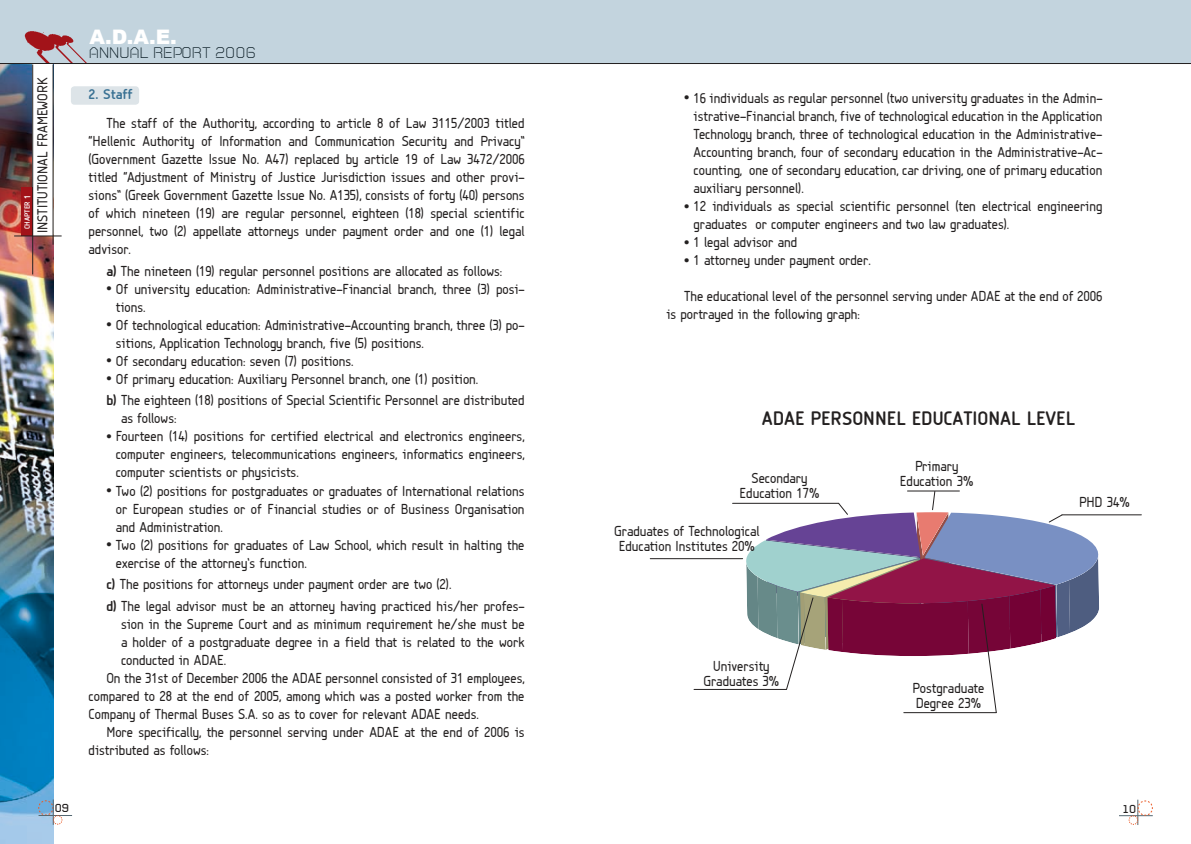
<style>
.page{position:relative;width:1191px;height:844px;background:#fff}
.page>*{position:absolute;margin:0;border:0;box-sizing:border-box;transform-origin:0 0}
.t1{font:700 20.25px "PF Isotext";color:#232020}
.t2{font:900 20px "Arial";color:#fff}
.t3{font:15px/18px "PF Isotext";color:#232020}
.t4{font:15px "PF Innercity Hairline Open";letter-spacing:.05em;color:#091b23}
.t5{font:700 15px "PF Isotext";color:#397193}
.t6{font:500 11.25px "PF Innercity";color:#232020}
.t7{font:700 7.88px "PF Isotext";color:#fff}
.s1{font-size:9.25px}
.s2{font-weight:700}
.s3{font-weight:700;font-size:20px}
</style>
<div class="page">
<div style="left:71px;top:86px;width:68px;height:19px;background:#dde4e8;border-radius:4px"></div>
<img style="left:0;top:64px;width:53px;height:779px">
<div style="left:0;top:0;width:1191px;height:64px;background:#c3d4de"></div>
<img style="left:24px;top:31px;width:63px;height:32px">
<hr style="left:0;top:63px;width:1191px;height:1px;background:#232020">
<svg style="left:38px;top:799px;width:34px;height:25px"></svg>
<hr style="left:1119px;top:815px;width:33px;height:1px;background:#546771">
<svg style="left:1128px;top:799px;width:25px;height:25px"></svg>
<hr style="left:732px;top:503px;width:106px;height:1px;background:#232020">
<hr style="left:650px;top:558px;width:92px;height:1px;background:#232020">
<hr style="left:694px;top:689px;width:92px;height:1px;background:#232020">
<svg style="left:743px;top:490px;width:360px;height:223px"></svg>
<hr style="left:1062px;top:514px;width:79px;height:1px;background:#232020">
<div style="left:33px;top:64px;width:20px;height:172px;background:#fff"></div>
<hr style="left:53px;top:64px;width:1px;height:181px;background:#232020">
<div style="left:21px;top:187px;width:12px;height:49px;background:#a21319"></div>
<hr style="left:32px;top:64px;width:1px;height:210px;background:#232020">
<hr style="left:14px;top:236px;width:48px;height:1px;background:#232020">
<p class="t3" style="left:34px;top:233px;width:156px;rotate:-90deg">Institutional framework</p>
<p class="t7" style="left:23px;top:229px;width:36px;rotate:-90deg">CHAPTER <span class="s1">1</span></p>
<h2 class="t2" style="left:89px;top:25px;width:89px">A.D.A.E.</h2>
<p class="t4" style="left:89px;top:45px;width:168px">ANNUAL REPORT 2006</p>
<p class="t5" style="left:89px;top:87px;width:46px">2. Staff</p>
<p class="t3" style="left:89px;top:114px;width:437px;text-align:justify;text-indent:18px">The staff of the Authority, according to article 8 of Law 3115/2003 titled “Hellenic Authority of Information and Communication Security and Privacy” (Government Gazette Issue No. A47) replaced by article 19 of Law 3472/2006 titled “Adjustment of Ministry of Justice Jurisdiction issues and other provi&shy;sions” (Greek Government Gazette Issue No. A135), consists of forty (40) persons of which nineteen (19) are regular personnel, eighteen (18) special scientific personnel, two (2) appellate attorneys under payment order and one (1) legal advisor.</p>
<p class="t3" style="left:106px;top:262px;width:397px"><span class="s2">a)</span> The nineteen (19) regular personnel positions are allocated as follows:</p>
<p class="t3" style="left:116px;top:280px;width:410px;text-indent:-9px"><span class="s3">•</span> Of university education: Administrative-Financial branch, three (3) posi&shy;tions.</p>
<p class="t3" style="left:116px;top:316px;width:410px;text-indent:-9px"><span class="s3">•</span> Of technological education: Administrative-Accounting branch, three (3) po&shy;sitions, Application Technology branch, five (5) positions.</p>
<p class="t3" style="left:106px;top:352px;width:249px"><span class="s3">•</span> Of secondary education: seven (7) positions.</p>
<p class="t3" style="left:106px;top:368px;width:420px;line-height:21.5px"><span class="s3">•</span> Of primary education: Auxiliary Personnel branch, one (1) position.<br><span class="s2">b)</span> The eighteen (18) positions of Special Scientific Personnel are distributed</p>
<p class="t3" style="left:121px;top:409px;width:57px">as follows:</p>
<p class="t3" style="left:116px;top:427px;width:410px;text-align:justify;text-indent:-9px"><span class="s3">•</span> Fourteen (14) positions for certified electrical and electronics engineers, computer engineers, telecommunications engineers, informatics engineers, computer scientists or physicists.</p>
<p class="t3" style="left:116px;top:481px;width:410px;text-align:justify;text-indent:-9px"><span class="s3">•</span> Two (2) positions for postgraduates or graduates of International relations or European studies or of Financial studies or of Business Organisation and Administration.</p>
<p class="t3" style="left:116px;top:535px;width:410px;text-indent:-9px"><span class="s3">•</span> Two (2) positions for graduates of Law School, which result in halting the exercise of the attorney’s function.</p>
<p class="t3" style="left:106px;top:573px;width:420px;line-height:21.5px"><span class="s2">c)</span> The positions for attorneys under payment order are two (2).<br><span class="s2">d)</span> The legal advisor must be an attorney having practiced his/her profes-</p>
<p class="t3" style="left:121px;top:614px;width:405px">sion in the Supreme Court and as minimum requirement he/she must be</p>
<p class="t3" style="left:121px;top:632px;width:405px">a holder of a postgraduate degree in a field that is related to the work</p>
<p class="t3" style="left:121px;top:650px;width:107px">conducted in ADAE.</p>
<p class="t3" style="left:106px;top:668px;width:420px">On the 31st of December 2006 the ADAE personnel consisted of 31 employees,</p>
<p class="t3" style="left:89px;top:686px;width:437px">compared to 28 at the end of 2005, among which was a posted worker from the</p>
<p class="t3" style="left:89px;top:704px;width:392px">Company of Thermal Buses S.A. so as to cover for relevant ADAE needs.</p>
<p class="t3" style="left:106px;top:722px;width:420px">More specifically, the personnel serving under ADAE at the end of 2006 is</p>
<p class="t3" style="left:89px;top:740px;width:122px">distributed as follows:</p>
<p class="t3" style="left:693px;top:89px;width:410px;text-align:justify;text-indent:-9px"><span class="s3">•</span> 16 individuals as regular personnel (two university graduates in the Admin&shy;istrative-Financial branch, five of technological education in the Application Technology branch, three of technological education in the Administrative-Accounting branch, four of secondary education in the Administrative-Ac&shy;counting, one of secondary education, car driving, one of primary education auxiliary personnel).</p>
<p class="t3" style="left:693px;top:197px;width:410px;text-indent:-9px"><span class="s3">•</span> 12 individuals as special scientific personnel (ten electrical engineering graduates or computer engineers and two law graduates).</p>
<p class="t3" style="left:684px;top:233px;width:114px"><span class="s3">•</span> 1 legal advisor and</p>
<p class="t3" style="left:684px;top:251px;width:188px"><span class="s3">•</span> 1 attorney under payment order.</p>
<p class="t3" style="left:666px;top:287px;width:437px;text-indent:18px">The educational level of the personnel serving under ADAE at the end of 2006 is portrayed in the following graph:</p>
<h1 class="t1" style="left:761px;top:407px;width:315px">ADAE PERSONNEL EDUCATIONAL LEVEL</h1>
<p class="t3" style="left:739px;top:470px;width:81px;line-height:15px;text-align:center">Secondary<br>Education 17%</p>
<p class="t3" style="left:614px;top:524px;width:147px;line-height:15px;text-align:center">Graduates of Technological<br>Education Institutes 20%</p>
<p class="t3" style="left:703px;top:658px;width:77px;line-height:15px;text-align:center">University<br>Graduates 3%</p>
<p class="t3" style="left:900px;top:458px;width:75px;line-height:15px;text-align:center">Primary<br>Education 3%</p>
<p class="t3" style="left:912px;top:680px;width:73px;line-height:15px">Postgraduate<br>Degree 23%</p>
<p class="t3" style="left:1079px;top:492px;width:52px">PHD 34%</p>
<p class="t6" style="left:55px;top:801px;width:16px">09</p>
<p class="t6" style="left:1122px;top:802px;width:16px">10</p>
</div>
